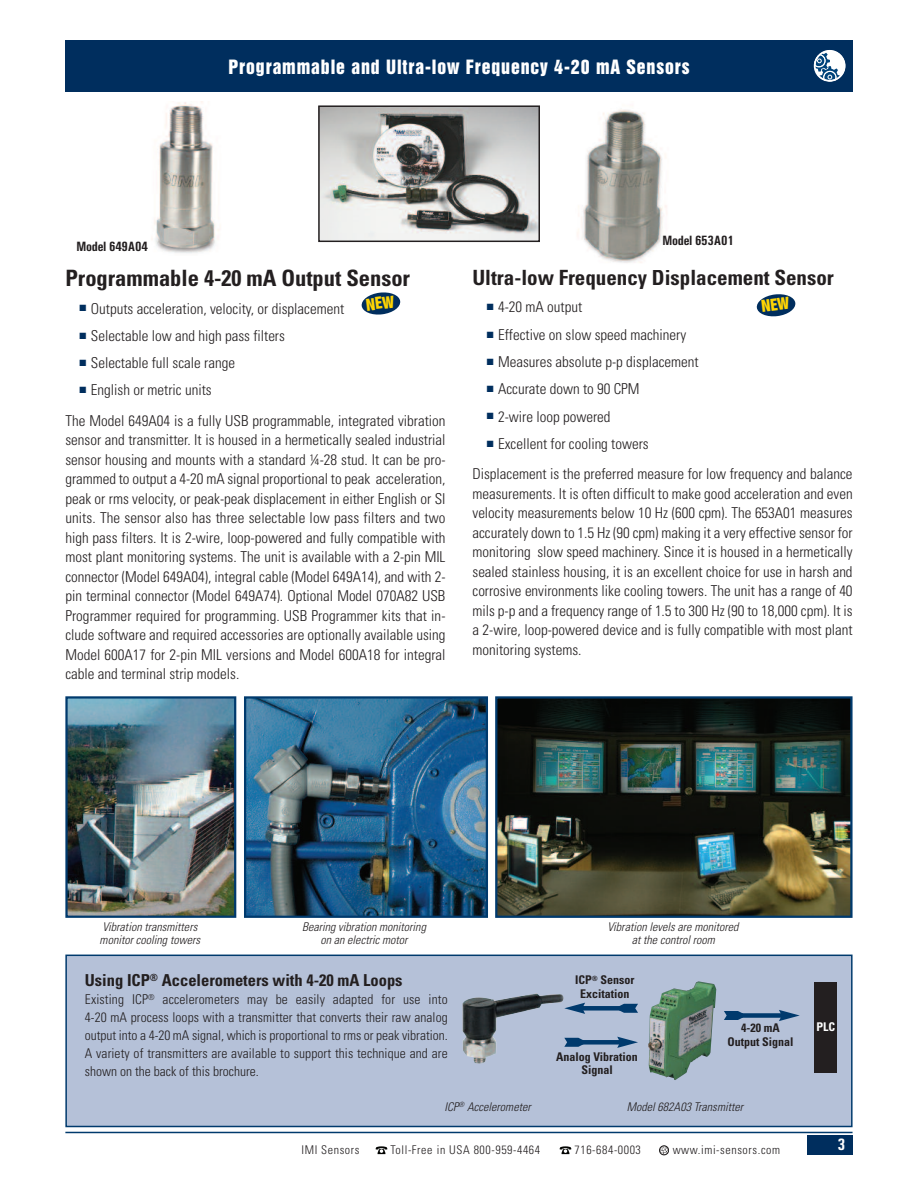
<style>
.page{position:relative;width:918px;height:1188px;background:#fff}
.page>*{position:absolute;margin:0;border:0;box-sizing:border-box;transform-origin:0 0}
.t1{font:700 condensed 22.5px "Univers";color:#231f20}
.t2{font:700 condensed 21px "Univers";color:#231f20}
.t3{font:18px "Swiss 921 BT Regular A";letter-spacing:.05em;color:#fff}
.t4{font:700 condensed 16.5px "Univers";color:#231f20}
.t5{font:700 condensed 16.5px "Univers";color:#fff}
.t6{font:300 condensed 15px/19.5px "Univers";color:#231f20}
.t7{font:300 condensed 13.5px/18px "Univers";color:#231f20;text-align:justify}
.t8{font:700 condensed 13.5px "Univers";letter-spacing:-.015em;color:#231f20}
.t9{font:italic 300 condensed 12px/13.5px "Univers";letter-spacing:.005em;color:#231f20;text-align:center}
.t10{font:300 condensed 12px "Univers";letter-spacing:.05em;color:#231f20}
.t11{font:700 condensed 12px/13.5px "Univers";color:#231f20;text-align:center}
.t12{font:700 condensed 12px "Univers";color:#fff}
.s1{color:#002e5e}
</style>
<div class="page">
<div style="left:807px;top:1135px;width:46px;height:19px;background:#002e5e"></div>
<hr style="left:65px;top:1132px;width:788px;height:1px;background:#003a6d">
<div style="left:659px;top:1146px;width:10px;height:9px;border:1px solid #201d1d;border-radius:50%"></div>
<svg style="left:660px;top:1146px;width:9px;height:9px"></svg>
<svg style="left:560px;top:1146px;width:11px;height:8px"></svg>
<svg style="left:376px;top:1146px;width:11px;height:8px"></svg>
<div style="left:65px;top:40px;width:788px;height:52px;background:#002e5e"></div>
<div style="left:815px;top:51px;width:30px;height:30px;background:#fff;border-radius:50%"></div>
<svg style="left:814px;top:53px;width:26px;height:29px"></svg>
<div style="left:814px;top:50px;width:32px;height:32px;border:2px solid #fff;border-radius:50%"></div>
<div style="left:67px;top:956px;width:784px;height:170px;background:#b5c1d8"></div>
<div style="left:65px;top:955px;width:788px;height:172px;border:2px solid #003a6d"></div>
<img style="left:68px;top:699px;width:165px;height:216px">
<div style="left:65px;top:696px;width:171px;height:222px;border:2px solid #003a6d"></div>
<img style="left:247px;top:699px;width:238px;height:216px">
<div style="left:244px;top:696px;width:244px;height:222px;border:2px solid #003a6d"></div>
<img style="left:498px;top:699px;width:352px;height:216px">
<div style="left:495px;top:696px;width:358px;height:222px;border:2px solid #003a6d"></div>
<div style="left:815px;top:983px;width:22px;height:90px;background:#231f20"></div>
<img style="left:463px;top:993px;width:101px;height:71px">
<img style="left:648px;top:981px;width:68px;height:99px">
<div style="left:581px;top:1006px;width:40px;height:5px;background:#003a6d"></div>
<svg style="left:564px;top:1003px;width:21px;height:11px"></svg>
<svg style="left:619px;top:1004px;width:19px;height:9px"></svg>
<div style="left:581px;top:1040px;width:40px;height:5px;background:#003a6d"></div>
<svg style="left:564px;top:1038px;width:19px;height:9px"></svg>
<svg style="left:617px;top:1037px;width:21px;height:11px"></svg>
<div style="left:741px;top:1013px;width:42px;height:5px;background:#003a6d"></div>
<svg style="left:724px;top:1011px;width:19px;height:9px"></svg>
<svg style="left:779px;top:1010px;width:21px;height:11px"></svg>
<img style="left:154px;top:101px;width:65px;height:152px">
<img style="left:577px;top:109px;width:90px;height:154px">
<img style="left:321px;top:108px;width:216px;height:131px">
<div style="left:318px;top:105px;width:222px;height:137px;border:2px solid #231f20"></div>
<svg style="left:361px;top:292px;width:40px;height:23px"></svg>
<svg style="left:756px;top:294px;width:40px;height:23px"></svg>
<p class="t8" style="left:76px;top:238px;width:73px">Model 649A04</p>
<p class="t3" style="left:228px;top:59px;width:463px">Programmable and Ultra-low Frequency 4-20 mA Sensors</p>
<p class="t8" style="left:662px;top:232px;width:73px">Model 653A01</p>
<h1 class="t1" style="left:65px;top:270px;width:346px">Programmable 4-20 mA Output Sensor</h1>
<p class="t6" style="left:80px;top:300px;width:266px"><span class="s1">■</span> Outputs acceleration, velocity, or displacement</p>
<p class="t6" style="left:80px;top:327px;width:207px"><span class="s1">■</span> Selectable low and high pass filters</p>
<p class="t6" style="left:80px;top:354px;width:157px"><span class="s1">■</span> Selectable full scale range</p>
<p class="t6" style="left:65px;top:376px;width:382px;line-height:30.3px;text-indent:14px"><span class="s1">■</span> English or metric units<br>The Model 649A04 is a fully USB programmable, integrated vibration</p>
<p class="t6" style="left:65px;top:432px;width:382px;text-align:justify">sensor and transmitter. It is housed in a hermetically sealed industrial sensor housing and mounts with a standard ¼-28 stud. It can be pro&shy;grammed to output a 4-20 mA signal proportional to peak acceleration, peak or rms velocity, or peak-peak displacement in either English or SI units. The sensor also has three selectable low pass filters and two high pass filters. It is 2-wire, loop-powered and fully compatible with most plant monitoring systems. The unit is available with a 2-pin MIL connector (Model 649A04), integral cable (Model 649A14), and with 2- pin terminal connector (Model 649A74). Optional Model 070A82 USB Programmer required for programming. USB Programmer kits that in&shy;clude software and required accessories are optionally available using Model 600A17 for 2-pin MIL versions and Model 600A18 for integral cable and terminal strip models.</p>
<h2 class="t2" style="left:472px;top:270px;width:363px">Ultra-low Frequency Displacement Sensor</h2>
<p class="t6" style="left:487px;top:299px;width:97px"><span class="s1">■</span> 4-20 mA output</p>
<p class="t6" style="left:487px;top:326px;width:201px"><span class="s1">■</span> Effective on slow speed machinery</p>
<p class="t6" style="left:487px;top:353px;width:214px"><span class="s1">■</span> Measures absolute p-p displacement</p>
<p class="t6" style="left:487px;top:381px;width:154px"><span class="s1">■</span> Accurate down to 90 CPM</p>
<p class="t6" style="left:487px;top:408px;width:125px"><sup>■</sup> 2-wire loop powered</p>
<p class="t6" style="left:472px;top:430px;width:382px;line-height:30.3px;text-indent:14px"><span class="s1">■</span> Excellent for cooling towers<br>Displacement is the preferred measure for low frequency and balance</p>
<p class="t6" style="left:472px;top:485px;width:382px;text-align:justify">measurements. It is often difficult to make good acceleration and even velocity measurements below 10 Hz (600 cpm). The 653A01 measures accurately down to 1.5 Hz (90 cpm) making it a very effective sensor for monitoring slow speed machinery. Since it is housed in a hermetically sealed stainless housing, it is an excellent choice for use in harsh and corrosive environments like cooling towers. The unit has a range of 40 mils p-p and a frequency range of 1.5 to 300 Hz (90 to 18,000 cpm). It is a 2-wire, loop-powered device and is fully compatible with most plant monitoring systems.</p>
<p class="t9" style="left:100px;top:921px;width:102px;text-align:left">Vibration transmitters monitor cooling towers</p>
<p class="t9" style="left:302px;top:921px;width:125px">Bearing vibration monitoring on an electric motor</p>
<p class="t9" style="left:607px;top:921px;width:133px">Vibration levels are monitored at the control room</p>
<p class="t4" style="left:85px;top:974px;width:319px">Using ICP<sup>®</sup> Accelerometers with 4-20 mA Loops</p>
<p class="t7" style="left:85px;top:991px;width:364px">Existing ICP<sup>®</sup> accelerometers may be easily adapted for use into 4-20 mA process loops with a transmitter that converts their raw analog output into a 4-20 mA signal, which is proportional to rms or peak vibration.<br>A variety of transmitters are available to support this technique and are shown on the back of this brochure.</p>
<p class="t9" style="left:445px;top:1101px;width:88px">ICP<sup>®</sup> Accelerometer</p>
<p class="t11" style="left:575px;top:974px;width:61px">ICP<sup>®</sup> Sensor<br>Excitation</p>
<p class="t11" style="left:556px;top:1051px;width:83px">Analog Vibration<br>Signal</p>
<p class="t11" style="left:728px;top:1022px;width:67px">4-20 mA<br>Output Signal</p>
<p class="t12" style="left:816px;top:1022px;width:20px">PLC</p>
<p class="t9" style="left:627px;top:1101px;width:118px">Model 682A03 Transmitter</p>
<p class="t10" style="left:302px;top:1145px;width:59px">IMI Sensors</p>
<p class="t10" style="left:391px;top:1145px;width:151px">Toll-Free in USA 800-959-4464</p>
<p class="t10" style="left:575px;top:1145px;width:68px">716-684-0003</p>
<p class="t10" style="left:673px;top:1145px;width:109px">www.imi-sensors.com</p>
<p class="t5" style="left:838px;top:1135px;width:9px">3</p>
</div>
